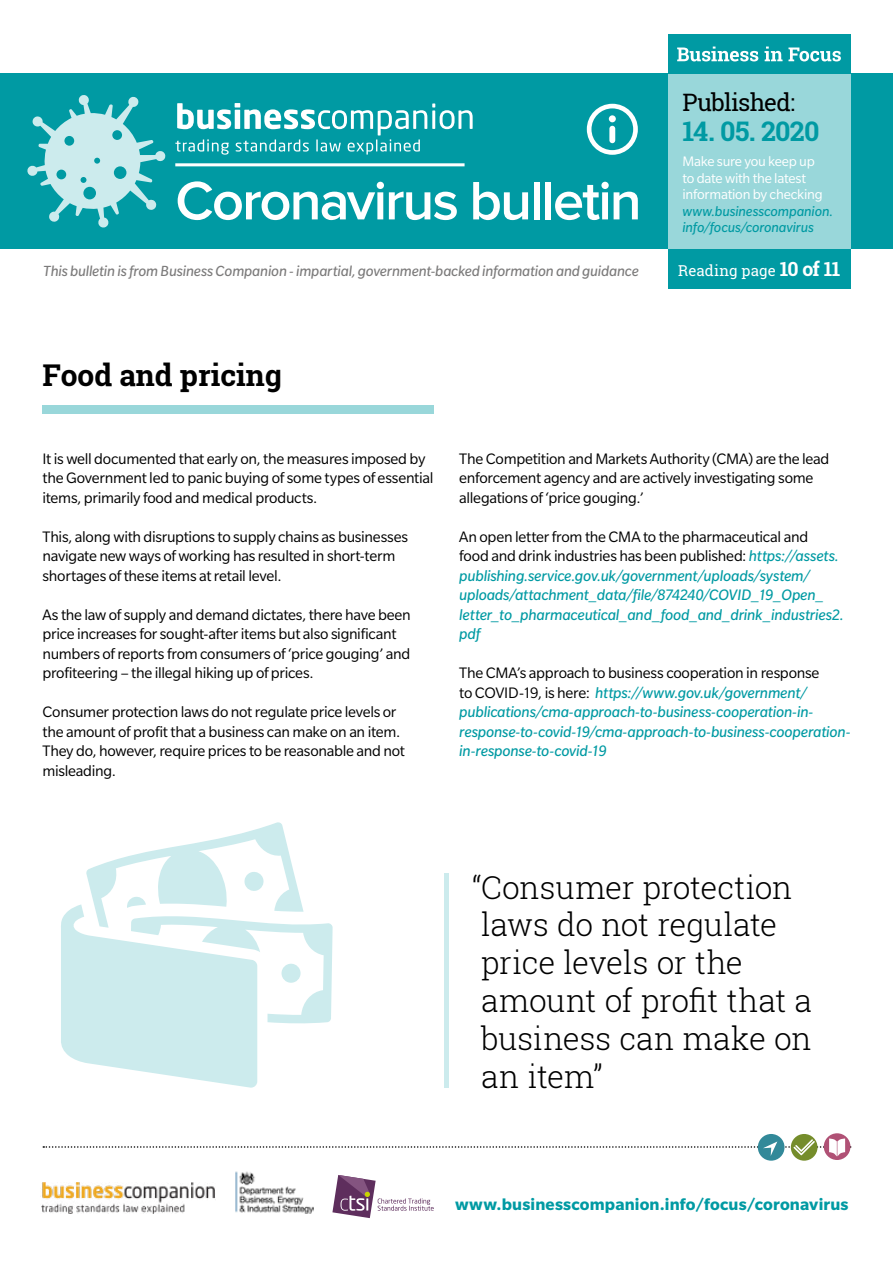
<style>
.page{position:relative;width:893px;height:1263px;background:#fff}
.page>*{position:absolute;margin:0;border:0;box-sizing:border-box;transform-origin:0 0}
.t1{font:600 56.1px "Proxima Nova";letter-spacing:-.035em;color:#fff}
.t2{font:300 31.5px/37.8px "Roboto Slab";letter-spacing:-.01em;color:#000}
.t3{font:700 30px "Roboto Slab";color:#000}
.t4{font:700 27px "Roboto Slab";letter-spacing:-.03em;color:#009aa3}
.t5{font:24px "Roboto Slab";letter-spacing:-.03em;color:#000}
.t6{font:700 17.7px "Slate Pro";letter-spacing:.01em;color:#009aa3}
.t7{font:16.5px/19.5px "Slate Pro";letter-spacing:-.015em;color:#000}
.t8{font:italic 16.5px/19.5px "Slate Pro";letter-spacing:-.01em;color:#009aa3}
.t9{font:italic 15.9px "Slate Pro";letter-spacing:-.01em;color:#7c7b7b}
.t10{font:15px/16.5px "Slate Pro";letter-spacing:-.015em;color:#fff}
.t11{font:italic 15px/16.5px "Slate Pro";letter-spacing:-.005em;color:#009aa3}
.t12{font:15px "Roboto Slab";letter-spacing:.01em;color:#fff}
.s1{font-weight:700;font-size:19.5px}
.s2{font-style:normal;color:#000}
</style>
<div class="page">
<div style="left:0;top:74px;width:893px;height:175px;background:#009aa3"></div>
<svg style="left:27px;top:95px;width:138px;height:133px"></svg>
<svg style="left:175px;top:103px;width:298px;height:52px"></svg>
<hr style="left:175px;top:163px;width:290px;height:3px;background:#fff">
<svg style="left:587px;top:104px;width:51px;height:51px"></svg>
<div style="left:609px;top:115px;width:7px;height:7px;background:#fff;border-radius:50%"></div>
<svg style="left:332px;top:1175px;width:102px;height:43px"></svg>
<img style="left:235px;top:1171px;width:78px;height:42px">
<img style="left:41px;top:1183px;width:175px;height:30px">
<div style="left:791px;top:1134px;width:26px;height:27px;background:#758d2b;border-radius:50%"></div>
<svg style="left:824px;top:1133px;width:26px;height:27px"></svg>
<div style="left:758px;top:1134px;width:26px;height:27px;background:#328999;border-radius:50%"></div>
<svg style="left:43px;top:1138px;width:808px;height:18px"></svg>
<div style="left:668px;top:249px;width:182px;height:39px;background:#009aa3"></div>
<div style="left:668px;top:74px;width:182px;height:175px;background:#99d7da"></div>
<div style="left:668px;top:35px;width:182px;height:39px;background:#009aa3"></div>
<svg style="left:677px;top:47px;width:164px;height:14px"></svg>
<div style="left:43px;top:405px;width:391px;height:9px;background:#99d7da"></div>
<hr style="left:445px;top:873px;width:4px;height:215px;background:#ccebed">
<svg style="left:61px;top:822px;width:272px;height:265px"></svg>
<h1 class="t1" style="left:175px;top:175px;width:468px">Coronavirus bulletin</h1>
<p class="t9" style="left:44px;top:263px;width:597px">This bulletin is from Business Companion - impartial, government-backed information and guidance</p>
<h3 class="t3" style="left:43px;top:354px;width:241px">Food and pricing</h3>
<h3 class="t5" style="left:682px;top:86px;width:114px">Published:</h3>
<h3 class="t4" style="left:682px;top:113px;width:138px">14. 05. 2020</h3>
<p class="t10" style="left:682px;top:153px;width:142px">Make sure you keep up to date with the latest information by checking</p>
<p class="t11" style="left:682px;top:203px;width:152px">www.businesscompanion. info/focus/coronavirus</p>
<p class="t12" style="left:678px;top:261px;width:164px">Reading page <span class="s1">10 of 11</span></p>
<p class="t7" style="left:43px;top:448px;width:392px">It is well documented that early on, the measures imposed by the Government led to panic buying of some types of essential items, primarily food and medical products.</p>
<p class="t7" style="left:43px;top:526px;width:367px">This, along with disruptions to supply chains as businesses navigate new ways of working has resulted in short-term shortages of these items at retail level.</p>
<p class="t7" style="left:43px;top:604px;width:370px">As the law of supply and demand dictates, there have been price increases for sought-after items but also significant numbers of reports from consumers of ‘price gouging’ and profiteering – the illegal hiking up of prices.</p>
<p class="t7" style="left:43px;top:702px;width:364px">Consumer protection laws do not regulate price levels or the amount of profit that a business can make on an item.<br>They do, however, require prices to be reasonable and not misleading.</p>
<p class="t7" style="left:459px;top:448px;width:372px">The Competition and Markets Authority (CMA) are the lead enforcement agency and are actively investigating some allegations of ‘price gouging.’</p>
<p class="t8" style="left:459px;top:526px;width:386px"><span class="s2">An open letter from the CMA to the pharmaceutical and<br>food and drink industries has been published:</span> https://assets. publishing.service.gov.uk/government/uploads/system/ uploads/attachment_data/file/874240/COVID_19_Open_ letter_to_pharmaceutical_and_food_and_drink_industries2. pdf</p>
<p class="t8" style="left:459px;top:663px;width:393px"><span class="s2">The CMA’s approach to business cooperation in response<br>to COVID-19, is here:</span> https://www.gov.uk/government/ publications/cma-approach-to-business-cooperation-in&shy;response-to-covid-19/cma-approach-to-business-cooperation&shy;in-response-to-covid-19</p>
<h2 class="t2" style="left:472px;top:867px;width:341px">“Consumer protection laws do not regulate price levels or the amount of profit that a business can make on an item”</h2>
<p class="t6" style="left:455px;top:1194px;width:395px">www.businesscompanion.info/focus/coronavirus</p>
</div>
